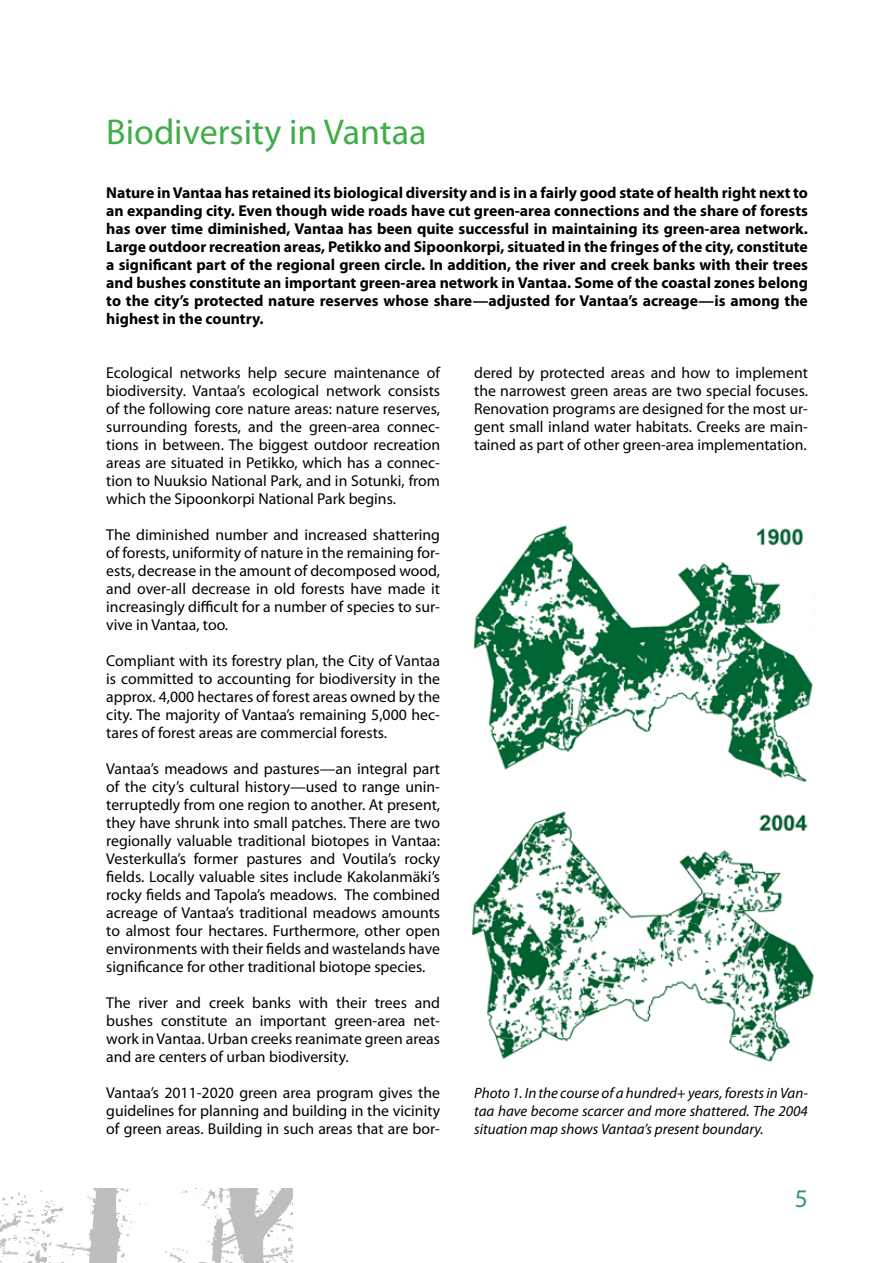
<style>
.page{position:relative;width:893px;height:1263px;background:#fff}
.page>*{position:absolute;margin:0;border:0;box-sizing:border-box;transform-origin:0 0}
.t1{font:36px "Myriad Pro";color:#41ad49}
.t2{font:25.5px "Myriad Pro";color:#396}
.t3{font:15.75px/18px "Myriad Pro";color:#000;text-align:justify}
.t4{font:700 15.75px/18px "Myriad Pro";color:#000;text-align:justify}
.t5{font:italic 15px/18px "Myriad Pro";color:#000;text-align:justify}
</style>
<div class="page">
<img style="left:0;top:1188px;width:292px;height:75px">
<img style="left:473px;top:525px;width:340px;height:258px">
<img style="left:471px;top:811px;width:343px;height:251px">
<h1 class="t1" style="left:106px;top:110px;width:322px">Biodiversity in Vantaa</h1>
<p class="t4" style="left:106px;top:183px;width:703px">Nature in Vantaa has retained its biological diversity and is in a fairly good state of health right next to an expanding city. Even though wide roads have cut green-area connections and the share of forests has over time diminished, Vantaa has been quite successful in maintaining its green-area network.<br>Large outdoor recreation areas, Petikko and Sipoonkorpi, situated in the fringes of the city, constitute a significant part of the regional green circle. In addition, the river and creek banks with their trees and bushes constitute an important green-area network in Vantaa. Some of the coastal zones belong to the city’s protected nature reserves whose share—adjusted for Vantaa’s acreage—is among the highest in the country.</p>
<p class="t3" style="left:106px;top:363px;width:335px">Ecological networks help secure maintenance of biodiversity. Vantaa’s ecological network consists of the following core nature areas: nature reserves, surrounding forests, and the green-area connec&shy;tions in between. The biggest outdoor recreation areas are situated in Petikko, which has a connec&shy;tion to Nuuksio National Park, and in Sotunki, from which the Sipoonkorpi National Park begins.</p>
<p class="t3" style="left:106px;top:525px;width:335px">The diminished number and increased shattering of forests, uniformity of nature in the remaining for&shy;ests, decrease in the amount of decomposed wood, and over-all decrease in old forests have made it increasingly difficult for a number of species to sur&shy;vive in Vantaa, too.</p>
<p class="t3" style="left:106px;top:652px;width:335px">Compliant with its forestry plan, the City of Vantaa is committed to accounting for biodiversity in the approx. 4,000 hectares of forest areas owned by the city. The majority of Vantaa’s remaining 5,000 hec&shy;tares of forest areas are commercial forests.</p>
<p class="t3" style="left:106px;top:760px;width:335px">Vantaa’s meadows and pastures—an integral part of the city’s cultural history—used to range unin&shy;terruptedly from one region to another. At present, they have shrunk into small patches. There are two regionally valuable traditional biotopes in Vantaa:<br>Vesterkulla’s former pastures and Voutila’s rocky fields. Locally valuable sites include Kakolanmäki’s rocky fields and Tapola’s meadows. The combined acreage of Vantaa’s traditional meadows amounts to almost four hectares. Furthermore, other open environments with their fields and wastelands have significance for other traditional biotope species.</p>
<p class="t3" style="left:106px;top:994px;width:335px">The river and creek banks with their trees and bushes constitute an important green-area net&shy;work in Vantaa. Urban creeks reanimate green areas and are centers of urban biodiversity.</p>
<p class="t3" style="left:106px;top:1084px;width:335px">Vantaa’s 2011-2020 green area program gives the guidelines for planning and building in the vicinity of green areas. Building in such areas that are bor-</p>
<p class="t3" style="left:474px;top:364px;width:335px">dered by protected areas and how to implement the narrowest green areas are two special focuses.<br>Renovation programs are designed for the most ur&shy;gent small inland water habitats. Creeks are main&shy;tained as part of other green-area implementation.</p>
<p class="t5" style="left:474px;top:1084px;width:335px">Photo 1. In the course of a hundred+ years, forests in Van&shy;taa have become scarcer and more shattered. The 2004 situation map shows Vantaa’s present boundary.</p>
<h2 class="t2" style="left:795px;top:1183px;width:15px">5</h2>
</div>
